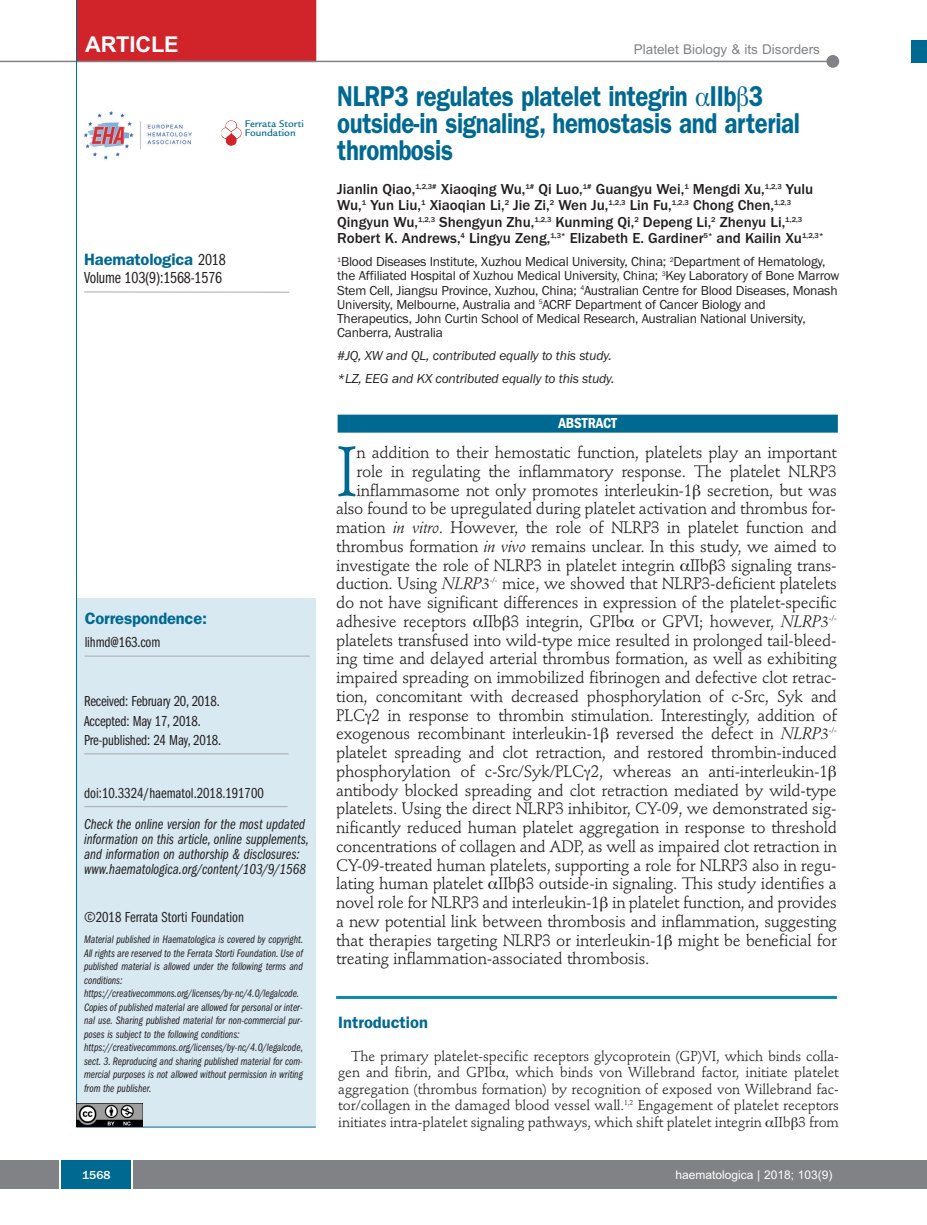
<style>
.page{position:relative;width:927px;height:1225px;background:#fff}
.page>*{position:absolute;margin:0;border:0;box-sizing:border-box;transform-origin:0 0}
.t1{font:68.85px "Stempel Schneidler";color:#006991}
.t2{font:600 28.8px/27px "Franklin Gothic";letter-spacing:-.015em;color:#006991;scale:.83 1}
.t3{font:700 21.75px "Arial";letter-spacing:-.01em;color:#fff}
.t4{font:16.5px "Stempel Schneidler";letter-spacing:-.015em;color:#231f20}
.t5{font:600 16.5px "Franklin Gothic";letter-spacing:-.01em;color:#006991}
.t6{font:16.5px "Franklin Gothic Book Cmpr";letter-spacing:-.01em;color:#231f20}
.t7{font:500 15px/16.5px "Franklin Gothic";color:#231f20}
.t8{font:15px/15px "Franklin Gothic Book Cmpr Ital";color:#231f20}
.t9{font:15px/19.5px "Franklin Gothic Book Cmpr";letter-spacing:-.01em;color:#231f20}
.t10{font:600 condensed 15px "Franklin Gothic";letter-spacing:-.005em;color:#fff}
.t11{font:14.25px/16.5px "Stempel Schneidler";letter-spacing:-.005em;color:#231f20;text-align:justify}
.t12{font:13.5px/14.2px "Franklin Gothic";letter-spacing:-.015em;color:#231f20}
.t13{font:italic 13.5px/22.8px "Franklin Gothic";letter-spacing:-.015em;color:#231f20}
.t14{font:13.5px "Arial";color:#808285}
.t15{font:12px "Arial";color:#fff}
.t16{font:500 12px "Franklin Gothic";color:#fff}
.t17{font:11.25px/13.5px "Franklin Gothic Book Cmpr Ital";color:#231f20}
.t18{font:500 10.5px/9px "Legacy Sans";color:#006991}
.s1{font-family:"Franklin Gothic Book Cmpr";font-weight:400;color:#231f20}
.s2{font-style:italic}
</style>
<div class="page">
<div style="left:911px;top:40px;width:16px;height:22px;background:#006991"></div>
<div style="left:910px;top:1160px;width:17px;height:28px;background:#808285"></div>
<div style="left:0;top:1160px;width:910px;height:28px;background:#808285"></div>
<div style="left:61px;top:1160px;width:71px;height:28px;background:#006991"></div>
<svg style="left:60px;top:1160px;width:1px;height:28px"></svg>
<svg style="left:132px;top:1160px;width:1px;height:28px"></svg>
<div style="left:77px;top:598px;width:239px;height:529px;background:#d8e9f1"></div>
<hr style="left:84px;top:753px;width:204px;height:1px;background:#a8a9ad">
<hr style="left:85px;top:656px;width:225px;height:1px;background:#a8a9ad">
<hr style="left:76px;top:1126px;width:240px;height:1px;background:#006991">
<img style="left:221px;top:120px;width:20px;height:26px">
<img style="left:83px;top:111px;width:109px;height:49px">
<hr style="left:84px;top:292px;width:206px;height:1px;background:#a8a9ad">
<div style="left:77px;top:0;width:239px;height:62px;background:#d1232a"></div>
<hr style="left:0;top:61px;width:830px;height:1px;background:#808285">
<div style="left:826px;top:55px;width:13px;height:13px;background:#808285;border-radius:50%"></div>
<hr style="left:84px;top:806px;width:204px;height:1px;background:#a8a9ad">
<hr style="left:76px;top:0;width:1px;height:1126px;background:#006991">
<img style="left:77px;top:1103px;width:65px;height:23px">
<hr style="left:336px;top:996px;width:501px;height:3px;background:#0d8aaf">
<div style="left:338px;top:414px;width:500px;height:18px;background:#006991"></div>
<h3 class="t3" style="left:85px;top:32px;width:95px">ARTICLE</h3>
<p class="t14" style="left:634px;top:42px;width:188px">Platelet Biology &amp; its Disorders</p>
<p class="t18" style="left:245px;top:120px;width:61px">Ferrata Storti<br>Foundation</p>
<p class="t5" style="left:84px;top:254px;width:143px">Haematologica <span class="s1">2018</span></p>
<p class="t6" style="left:84px;top:272px;width:140px">Volume 103(9):1568-1576</p>
<p class="t5" style="left:85px;top:612px;width:124px">Correspondence:</p>
<p class="t9" style="left:85px;top:634px;width:77px">lihmd@163.com</p>
<p class="t9" style="left:84px;top:692px;width:139px">Received: February 20, 2018.<br>Accepted: May 17, 2018.<br>Pre-published: 24 May, 2018.</p>
<p class="t9" style="left:84px;top:784px;width:181px">doi:10.3324/haematol.2018.191700</p>
<p class="t8" style="left:84px;top:817px;width:226px">Check the online version for the most updated information on this article, online supplements, and information on authorship &amp; disclosures: www.haematologica.org/content/103/9/1568</p>
<p class="t9" style="left:84px;top:909px;width:161px">©2018 Ferrata Storti Foundation</p>
<p class="t17" style="left:84px;top:933px;width:221px">Material published in Haematologica is covered by copyright.<br>All rights are reserved to the Ferrata Storti Foundation. Use of published material is allowed under the following terms and conditions: https://creativecommons.org/licenses/by-nc/4.0/legalcode.<br>Copies of published material are allowed for personal or inter&shy;nal use. Sharing published material for non-commercial pur&shy;poses is subject to the following conditions: https://creativecommons.org/licenses/by-nc/4.0/legalcode, sect. 3. Reproducing and sharing published material for com&shy;mercial purposes is not allowed without permission in writing from the publisher.</p>
<h2 class="t2" style="left:337px;top:85px;width:559px">NLRP3 regulates platelet integrin IIb 3 outside-in signaling, hemostasis and arterial thrombosis</h2>
<p class="t7" style="left:337px;top:180px;width:488px">Jianlin Qiao,<sup>1,2,3#</sup> Xiaoqing Wu,<sup>1#</sup> Qi Luo,<sup>1#</sup> Guangyu Wei,<sup>1</sup> Mengdi Xu,<sup>1,2,3</sup> Yulu Wu,<sup>1</sup> Yun Liu,<sup>1</sup> Xiaoqian Li,<sup>2</sup> Jie Zi,<sup>2</sup> Wen Ju,<sup>1,2,3</sup> Lin Fu,<sup>1,2,3</sup> Chong Chen,<sup>1,2,3<br></sup>Qingyun Wu,<sup>1,2,3</sup> Shengyun Zhu,<sup>1,2,3</sup> Kunming Qi,<sup>2</sup> Depeng Li,<sup>2</sup> Zhenyu Li,<sup>1,2,3<br></sup>Robert K. Andrews,<sup>4</sup> Lingyu Zeng,<sup>1,3*</sup> Elizabeth E. Gardiner<sup>5*</sup> and Kailin Xu<sup>1,2,3*</sup></p>
<p class="t12" style="left:337px;top:254px;width:503px"><sup>1</sup>Blood Diseases Institute, Xuzhou Medical University, China; <sup>2</sup>Department of Hematology, the Affiliated Hospital of Xuzhou Medical University, China; <sup>3</sup>Key Laboratory of Bone Marrow Stem Cell, Jiangsu Province, Xuzhou, China; <sup>4</sup>Australian Centre for Blood Diseases, Monash University, Melbourne, Australia and <sup>5</sup>ACRF Department of Cancer Biology and Therapeutics, John Curtin School of Medical Research, Australian National University, Canberra, Australia</p>
<p class="t13" style="left:337px;top:344px;width:279px">#JQ, XW and QL, contributed equally to this study. *LZ, EEG and KX contributed equally to this study.</p>
<p class="t10" style="left:558px;top:418px;width:60px">ABSTRACT</p>
<h1 class="t1" style="left:336px;top:443px;width:23px">I</h1>
<p class="t4" style="left:357px;top:445px;width:482px">n addition to their hemostatic function, platelets play an important</p>
<p class="t4" style="left:357px;top:464px;width:482px">role in regulating the inflammatory response. The platelet NLRP3</p>
<p class="t4" style="left:357px;top:483px;width:482px">inflammasome not only promotes interleukin-1 secretion, but was</p>
<p class="t4" style="left:336px;top:502px;width:501px">also found to be upregulated during platelet activation and thrombus for-</p>
<p class="t4" style="left:336px;top:520px;width:502px">mation <span class="s2">in vitro</span>. However, the role of NLRP3 in platelet function and</p>
<p class="t4" style="left:336px;top:539px;width:502px">thrombus formation <span class="s2">in vivo</span> remains unclear. In this study, we aimed to</p>
<p class="t4" style="left:336px;top:558px;width:502px">investigate the role of NLRP3 in platelet integrin IIb 3 signaling trans-</p>
<p class="t4" style="left:336px;top:577px;width:502px">duction. Using <span class="s2">NLRP3</span><sup>-/-</sup> mice, we showed that NLRP3-deficient platelets</p>
<p class="t4" style="left:336px;top:595px;width:502px">do not have significant differences in expression of the platelet-specific</p>
<p class="t4" style="left:336px;top:614px;width:502px">adhesive receptors IIb 3 integrin, GPIb or GPVI; however, <span class="s2">NLRP3</span><sup>-/-</sup></p>
<p class="t4" style="left:336px;top:633px;width:502px">platelets transfused into wild-type mice resulted in prolonged tail-bleed-</p>
<p class="t4" style="left:336px;top:652px;width:502px">ing time and delayed arterial thrombus formation, as well as exhibiting</p>
<p class="t4" style="left:336px;top:670px;width:502px">impaired spreading on immobilized fibrinogen and defective clot retrac-</p>
<p class="t4" style="left:336px;top:689px;width:502px">tion, concomitant with decreased phosphorylation of c-Src, Syk and</p>
<p class="t4" style="left:336px;top:708px;width:502px">PLC 2 in response to thrombin stimulation. Interestingly, addition of</p>
<p class="t4" style="left:336px;top:727px;width:502px">exogenous recombinant interleukin-1 reversed the defect in <span class="s2">NLRP3</span><sup>-/-</sup></p>
<p class="t4" style="left:336px;top:745px;width:502px">platelet spreading and clot retraction, and restored thrombin-induced</p>
<p class="t4" style="left:336px;top:764px;width:493px">phosphorylation of c-Src/Syk/PLC 2, whereas an anti-interleukin-1</p>
<p class="t4" style="left:336px;top:783px;width:502px">antibody blocked spreading and clot retraction mediated by wild-type</p>
<p class="t4" style="left:336px;top:802px;width:502px">platelets. Using the direct NLRP3 inhibitor, CY-09, we demonstrated sig-</p>
<p class="t4" style="left:336px;top:820px;width:502px">nificantly reduced human platelet aggregation in response to threshold</p>
<p class="t4" style="left:336px;top:839px;width:502px">concentrations of collagen and ADP, as well as impaired clot retraction in</p>
<p class="t4" style="left:336px;top:858px;width:502px">CY-09-treated human platelets, supporting a role for NLRP3 also in regu-</p>
<p class="t4" style="left:336px;top:877px;width:502px">lating human platelet IIb 3 outside-in signaling. This study identifies a</p>
<p class="t4" style="left:336px;top:895px;width:502px">novel role for NLRP3 and interleukin-1 in platelet function, and provides</p>
<p class="t4" style="left:336px;top:914px;width:502px">a new potential link between thrombosis and inflammation, suggesting</p>
<p class="t4" style="left:336px;top:933px;width:502px">that therapies targeting NLRP3 or interleukin-1 might be beneficial for</p>
<p class="t4" style="left:336px;top:952px;width:315px">treating inflammation-associated thrombosis.</p>
<p class="t5" style="left:338px;top:1016px;width:91px">Introduction</p>
<p class="t11" style="left:338px;top:1048px;width:502px;text-indent:13px">The primary platelet-specific receptors glycoprotein (GP)VI, which binds colla&shy;gen and fibrin, and GPIb , which binds von Willebrand factor, initiate platelet aggregation (thrombus formation) by recognition of exposed von Willebrand fac&shy;tor/collagen in the damaged blood vessel wall.<sup>1,2</sup> Engagement of platelet receptors initiates intra-platelet signaling pathways, which shift platelet integrin IIb 3 from</p>
<p class="t16" style="left:82px;top:1167px;width:30px">1568</p>
<p class="t15" style="left:676px;top:1167px;width:158px">haematologica | 2018; 103(9)</p>
</div>
